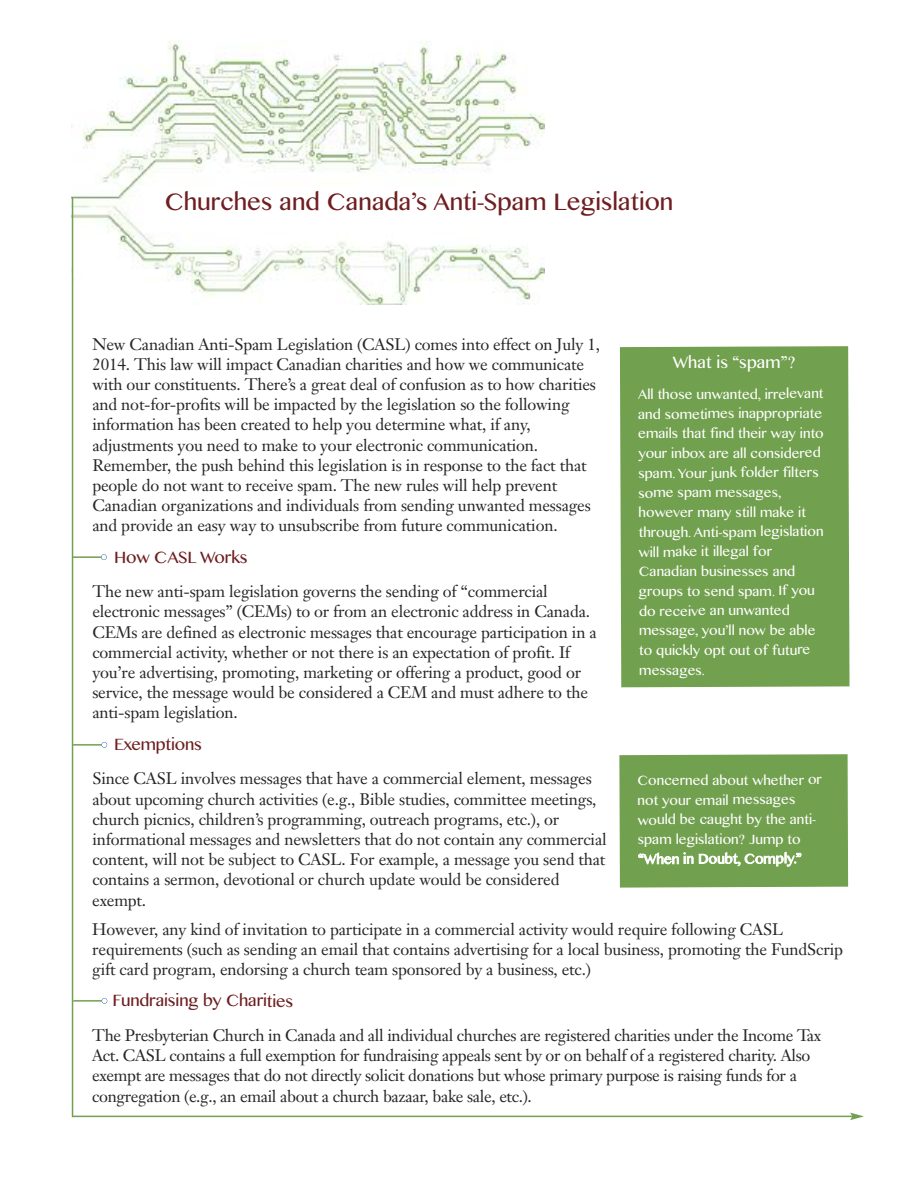
<style>
.page{position:relative;width:918px;height:1188px;background:#fff}
.page>*{position:absolute;margin:0;border:0;box-sizing:border-box;transform-origin:0 0}
.t1{font:24px "Myanmar MN";color:#6f1e21}
.t2{font:16.5px/20.2px "Janson Text";letter-spacing:-.01em;color:#272627}
.t3{font:16.5px "Myanmar MN";letter-spacing:-.015em;color:#6f1e21}
.t4{font:16.5px "Myanmar MN";letter-spacing:-.005em;color:#fff}
.t5{font:13.5px/19.6px "Myanmar MN";letter-spacing:-.005em;color:#fff}
</style>
<div class="page">
<img style="left:72px;top:41px;width:472px;height:264px">
<div style="left:620px;top:346px;width:230px;height:341px;background:#71a04e"></div>
<svg style="left:101px;top:554px;width:6px;height:6px"></svg>
<hr style="left:73px;top:556px;width:28px;height:2px;background:#71a04e">
<svg style="left:101px;top:742px;width:6px;height:6px"></svg>
<hr style="left:73px;top:744px;width:29px;height:2px;background:#71a04e">
<svg style="left:102px;top:998px;width:5px;height:6px"></svg>
<hr style="left:73px;top:1000px;width:29px;height:2px;background:#71a04e">
<hr style="left:72px;top:197px;width:1px;height:920px;background:#71a04e">
<hr style="left:72px;top:1116px;width:781px;height:1px;background:#71a04e">
<svg style="left:850px;top:1113px;width:14px;height:7px"></svg>
<div style="left:619px;top:754px;width:229px;height:134px;background:#71a04e"></div>
<h1 class="t1" style="left:165px;top:188px;width:510px">Churches and Canada’s Anti-Spam Legislation</h1>
<p class="t2" style="left:92px;top:335px;width:509px">New Canadian Anti-Spam Legislation (CASL) comes into effect on July 1, 2014. This law will impact Canadian charities and how we communicate with our constituents. There’s a great deal of confusion as to how charities and not-for-profits will be impacted by the legislation so the following information has been created to help you determine what, if any, adjustments you need to make to your electronic communication.<br>Remember, the push behind this legislation is in response to the fact that people do not want to receive spam. The new rules will help prevent Canadian organizations and individuals from sending unwanted messages and provide an easy way to unsubscribe from future communication.</p>
<p class="t3" style="left:114px;top:548px;width:135px">How CASL Works</p>
<p class="t2" style="left:92px;top:583px;width:506px">The new anti-spam legislation governs the sending of “commercial electronic messages” (CEMs) to or from an electronic address in Canada.<br>CEMs are defined as electronic messages that encourage participation in a commercial activity, whether or not there is an expectation of profit. If you’re advertising, promoting, marketing or offering a product, good or service, the message would be considered a CEM and must adhere to the anti-spam legislation.</p>
<p class="t3" style="left:114px;top:735px;width:89px">Exemptions</p>
<p class="t4" style="left:673px;top:353px;width:124px">What is “spam”?</p>
<p class="t5" style="left:638px;top:384px;width:187px">All those unwanted, irrelevant and sometimes inappropriate emails that find their way into your inbox are all considered spam. Your junk folder filters some spam messages, however many still make it through. Anti-spam legislation will make it illegal for<br>Canadian businesses and groups to send spam. If you do receive an unwanted message, you’ll now be able to quickly opt out of future messages.</p>
<p class="t2" style="left:92px;top:770px;width:516px">Since CASL involves messages that have a commercial element, messages about upcoming church activities (e.g., Bible studies, committee meetings, church picnics, children’s programming, outreach programs, etc.), or informational messages and newsletters that do not contain any commercial content, will not be subject to CASL. For example, a message you send that contains a sermon, devotional or church update would be considered exempt.</p>
<p class="t2" style="left:92px;top:921px;width:752px">However, any kind of invitation to participate in a commercial activity would require following CASL requirements (such as sending an email that contains advertising for a local business, promoting the FundScrip gift card program, endorsing a church team sponsored by a business, etc.)</p>
<p class="t5" style="left:638px;top:770px;width:186px">Concerned about whether or not your email messages would be caught by the anti&shy;spam legislation? Jump to “When in Doubt, Comply.”</p>
<p class="t3" style="left:113px;top:991px;width:182px">Fundraising by Charities</p>
<p class="t2" style="left:92px;top:1027px;width:731px">The Presbyterian Church in Canada and all individual churches are registered charities under the Income Tax Act. CASL contains a full exemption for fundraising appeals sent by or on behalf of a registered charity. Also exempt are messages that do not directly solicit donations but whose primary purpose is raising funds for a congregation (e.g., an email about a church bazaar, bake sale, etc.).</p>
</div>
